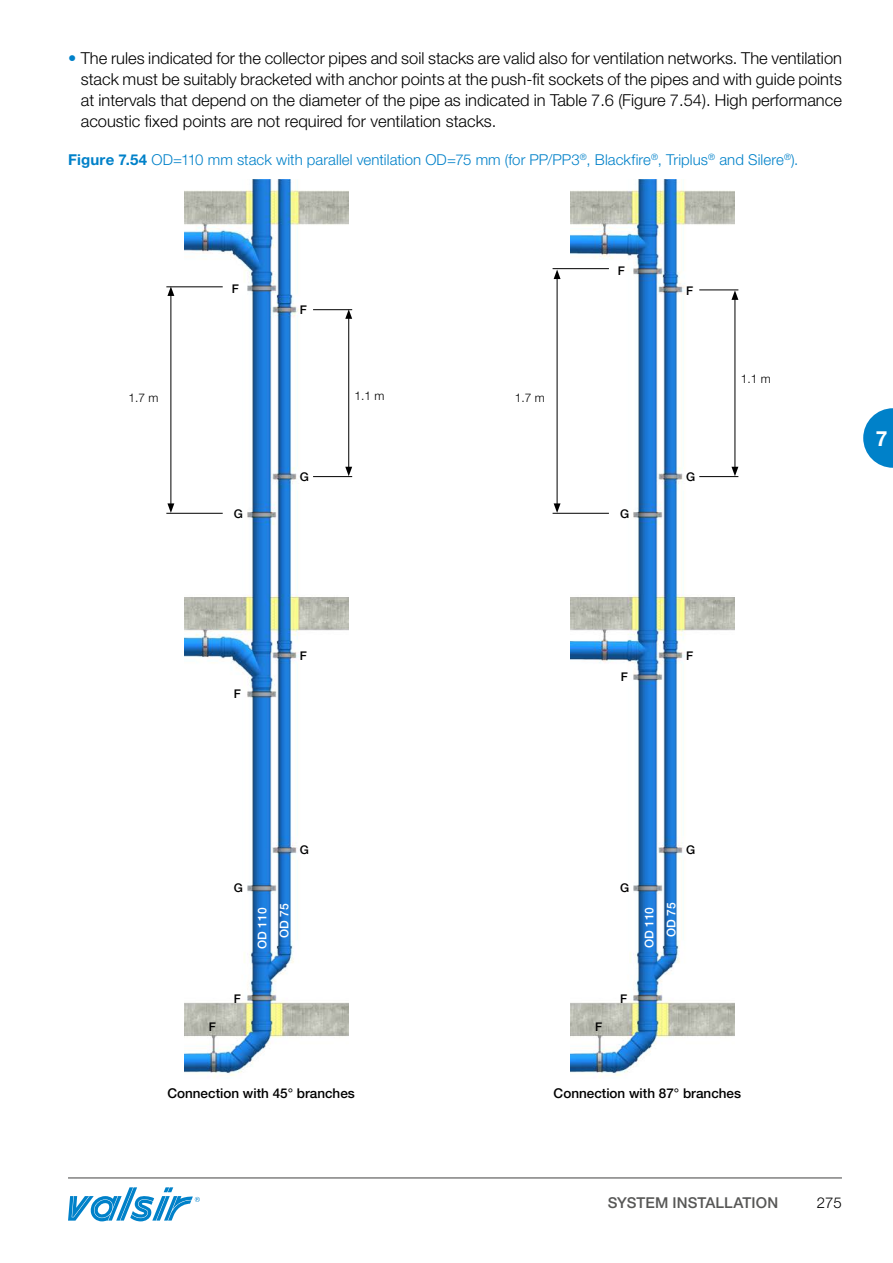
<style>
.page{position:relative;width:893px;height:1263px;background:#fff}
.page>*{position:absolute;margin:0;border:0;box-sizing:border-box;transform-origin:0 0}
.t1{font:700 21px "Helvetica Neue LT";color:#fff}
.t2{font:300 16.5px/21px "Helvetica Neue LT";color:#000;text-align:justify}
.t3{font:300 15px "Helvetica Neue LT";letter-spacing:.005em;color:#0081c9}
.t4{font:500 15px "Helvetica Neue LT";letter-spacing:.005em;color:#575756}
.t5{font:300 15px "Helvetica Neue LT";color:#000}
.t6{font:500 13.5px "Helvetica Neue LT";color:#000}
.t7{font:500 12px "Helvetica Neue LT";color:#000}
.t8{font:500 12px/21.9px "Helvetica Neue LT";color:#fff}
.t9{font:300 12px "Helvetica Neue LT";color:#000}
.s1{color:#0081c9}
.s2{font-weight:700}
</style>
<div class="page">
<hr style="left:68px;top:1177px;width:774px;height:1px;background:#575756">
<svg style="left:68px;top:1187px;width:132px;height:34px"></svg>
<svg style="left:863px;top:408px;width:30px;height:60px"></svg>
<img style="left:184px;top:179px;width:165px;height:899px">
<hr style="left:166px;top:286px;width:57px;height:1px;background:#000">
<hr style="left:166px;top:513px;width:57px;height:1px;background:#000">
<hr style="left:313px;top:309px;width:39px;height:1px;background:#000">
<hr style="left:313px;top:476px;width:39px;height:1px;background:#000">
<hr style="left:171px;top:294px;width:1px;height:212px;background:#000">
<svg style="left:167px;top:286px;width:7px;height:10px"></svg>
<svg style="left:167px;top:503px;width:7px;height:10px"></svg>
<hr style="left:348px;top:316px;width:1px;height:153px;background:#000">
<svg style="left:345px;top:309px;width:7px;height:10px"></svg>
<svg style="left:345px;top:467px;width:7px;height:9px"></svg>
<img style="left:570px;top:179px;width:165px;height:899px">
<hr style="left:553px;top:268px;width:56px;height:1px;background:#000">
<hr style="left:553px;top:513px;width:56px;height:1px;background:#000">
<hr style="left:699px;top:290px;width:39px;height:1px;background:#000">
<hr style="left:699px;top:476px;width:39px;height:1px;background:#000">
<hr style="left:557px;top:277px;width:1px;height:229px;background:#000">
<svg style="left:554px;top:270px;width:7px;height:9px"></svg>
<svg style="left:554px;top:503px;width:7px;height:10px"></svg>
<hr style="left:735px;top:297px;width:1px;height:172px;background:#000">
<svg style="left:731px;top:290px;width:7px;height:10px"></svg>
<svg style="left:731px;top:467px;width:7px;height:9px"></svg>
<p class="t2" style="left:81px;top:47px;width:763px;text-indent:-13px"><span class="s1">•</span> The rules indicated for the collector pipes and soil stacks are valid also for ventilation networks. The ventilation stack must be suitably bracketed with anchor points at the push-fit sockets of the pipes and with guide points at intervals that depend on the diameter of the pipe as indicated in Table 7.6 (Figure 7.54). High performance acoustic fixed points are not required for ventilation stacks.</p>
<p class="t3" style="left:68px;top:150px;width:732px"><span class="s2">Figure 7.54</span> OD=110 mm stack with parallel ventilation OD=75 mm (for PP/PP3<sup>®</sup>, Blackfire<sup>®</sup>, Triplus<sup>®</sup> and Silere<sup>®</sup>).</p>
<p class="t7" style="left:618px;top:264px;width:9px">F</p>
<p class="t7" style="left:232px;top:281px;width:9px">F</p>
<p class="t7" style="left:686px;top:283px;width:9px">F</p>
<p class="t7" style="left:300px;top:303px;width:9px">F</p>
<p class="t9" style="left:741px;top:371px;width:32px">1.1 m</p>
<p class="t9" style="left:129px;top:391px;width:32px">1.7 m</p>
<p class="t9" style="left:355px;top:389px;width:32px">1.1 m</p>
<p class="t9" style="left:515px;top:391px;width:32px">1.7 m</p>
<p class="t1" style="left:876px;top:426px;width:13px">7</p>
<p class="t7" style="left:300px;top:469px;width:11px">G</p>
<p class="t7" style="left:686px;top:469px;width:11px">G</p>
<p class="t7" style="left:234px;top:506px;width:11px">G</p>
<p class="t7" style="left:620px;top:506px;width:11px">G</p>
<p class="t7" style="left:234px;top:686px;width:9px">F</p>
<p class="t7" style="left:300px;top:648px;width:9px">F</p>
<p class="t7" style="left:621px;top:669px;width:9px">F</p>
<p class="t7" style="left:686px;top:648px;width:9px">F</p>
<p class="t7" style="left:209px;top:1020px;width:9px">F</p>
<p class="t7" style="left:234px;top:880px;width:11px">G</p>
<p class="t7" style="left:300px;top:843px;width:11px">G</p>
<p class="t8" style="left:251px;top:938px;width:36px;text-indent:-11px;rotate:-90deg">OD 110<br>OD 75</p>
<p class="t7" style="left:234px;top:992px;width:9px">F</p>
<p class="t7" style="left:620px;top:880px;width:11px">G</p>
<p class="t7" style="left:686px;top:843px;width:11px">G</p>
<p class="t8" style="left:638px;top:937px;width:36px;text-indent:-11px;rotate:-90deg">OD 110<br>OD 75</p>
<p class="t7" style="left:595px;top:1020px;width:9px">F</p>
<p class="t7" style="left:620px;top:992px;width:9px">F</p>
<p class="t6" style="left:167px;top:1085px;width:189px">Connection with 45° branches</p>
<p class="t6" style="left:554px;top:1085px;width:189px">Connection with 87° branches</p>
<p class="t4" style="left:608px;top:1193px;width:172px">SYSTEM INSTALLATION</p>
<p class="t5" style="left:817px;top:1193px;width:27px">275</p>
</div>
